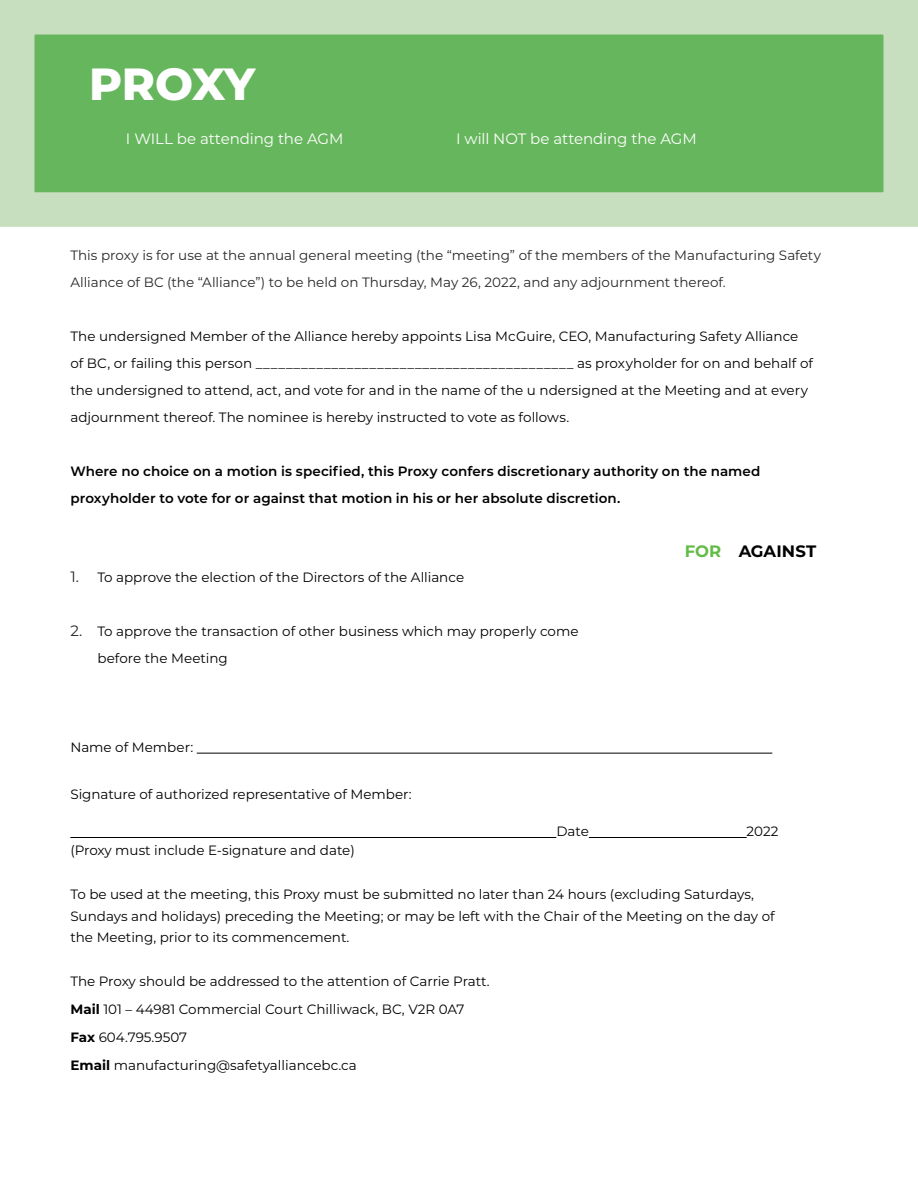
<style>
.page{position:relative;width:918px;height:1188px;background:#fff}
.page>*{position:absolute;margin:0;border:0;box-sizing:border-box;transform-origin:0 0}
.t1{font:800 45px "Montserrat";letter-spacing:-.015em;color:#fff}
.t2{font:700 16.5px "Montserrat";letter-spacing:.005em;color:#000}
.t3{font:15px "Montserrat";letter-spacing:-.01em;color:#fff}
.t4{font:13.5px/27px "Montserrat";color:#000}
.t5{font:13.5px/27px "Montserrat";color:#292829}
.t6{font:600 13.5px/27px "Montserrat";letter-spacing:.005em;color:#000}
.s1{font-size:15px;color:#292829}
.s2{color:#62bb46}
.s3{font-weight:700}
</style>
<div class="page">
<div style="left:17px;top:17px;width:884px;height:193px;background:#66b65d"></div>
<div style="left:0;top:0;width:918px;height:227px;border:34px solid #c7dfbf"></div>
<hr style="left:197px;top:753px;width:575px;height:1px;background:#000">
<hr style="left:70px;top:837px;width:486px;height:1px;background:#000">
<hr style="left:589px;top:837px;width:158px;height:1px;background:#000">
<svg style="left:917px;top:0;width:1px;height:227px"></svg>
<h1 class="t1" style="left:89px;top:51px;width:167px">PROXY</h1>
<p class="t3" style="left:126px;top:128px;width:219px">I WILL be attending the AGM</p>
<p class="t3" style="left:456px;top:128px;width:242px">I will NOT be attending the AGM</p>
<p class="t5" style="left:70px;top:241px;width:752px">This proxy is for use at the annual general meeting (the “meeting” of the members of the Manufacturing Safety<br>Alliance of BC (the “Alliance”) to be held on Thursday, May 26, 2022, and any adjournment thereof.</p>
<p class="t4" style="left:70px;top:322px;width:744px">The undersigned Member of the Alliance hereby appoints Lisa McGuire, CEO, Manufacturing Safety Alliance of BC, or failing this person __________________________________________ as proxyholder for on and behalf of the undersigned to attend, act, and vote for and in the name of the u ndersigned at the Meeting and at every adjournment thereof. The nominee is hereby instructed to vote as follows.</p>
<p class="t6" style="left:70px;top:457px;width:692px">Where no choice on a motion is specified, this Proxy confers discretionary authority on the named proxyholder to vote for or against that motion in his or her absolute discretion.</p>
<p class="t4" style="left:70px;top:563px;width:395px"><span class="s1">1.</span> To approve the election of the Directors of the Alliance</p>
<p class="t4" style="left:97px;top:617px;width:483px;text-indent:-27px"><span class="s1">2.</span> To approve the transaction of other business which may properly come before the Meeting</p>
<p class="t4" style="left:70px;top:733px;width:124px">Name of Member:</p>
<p class="t4" style="left:70px;top:780px;width:343px">Signature of authorized representative of Member:</p>
<p class="t2" style="left:685px;top:539px;width:133px"><span class="s2">FOR</span> AGAINST</p>
<p class="t4" style="left:556px;top:817px;width:34px">Date</p>
<p class="t4" style="left:747px;top:817px;width:33px">2022</p>
<p class="t4" style="left:70px;top:836px;width:286px">(Proxy must include E-signature and date)</p>
<p class="t4" style="left:70px;top:882px;width:706px;line-height:21.9px">To be used at the meeting, this Proxy must be submitted no later than 24 hours (excluding Saturdays,<br>Sundays and holidays) preceding the Meeting; or may be left with the Chair of the Meeting on the day of the Meeting, prior to its commencement.</p>
<p class="t4" style="left:70px;top:967px;width:421px;line-height:28px">The Proxy should be addressed to the attention of Carrie Pratt.<br><span class="s3">Mail</span> 101 – 44981 Commercial Court Chilliwack, BC, V2R 0A7<br><span class="s3">Fax</span> 604.795.9507<br><span class="s3">Email</span> manufacturing@safetyalliancebc.ca</p>
</div>
